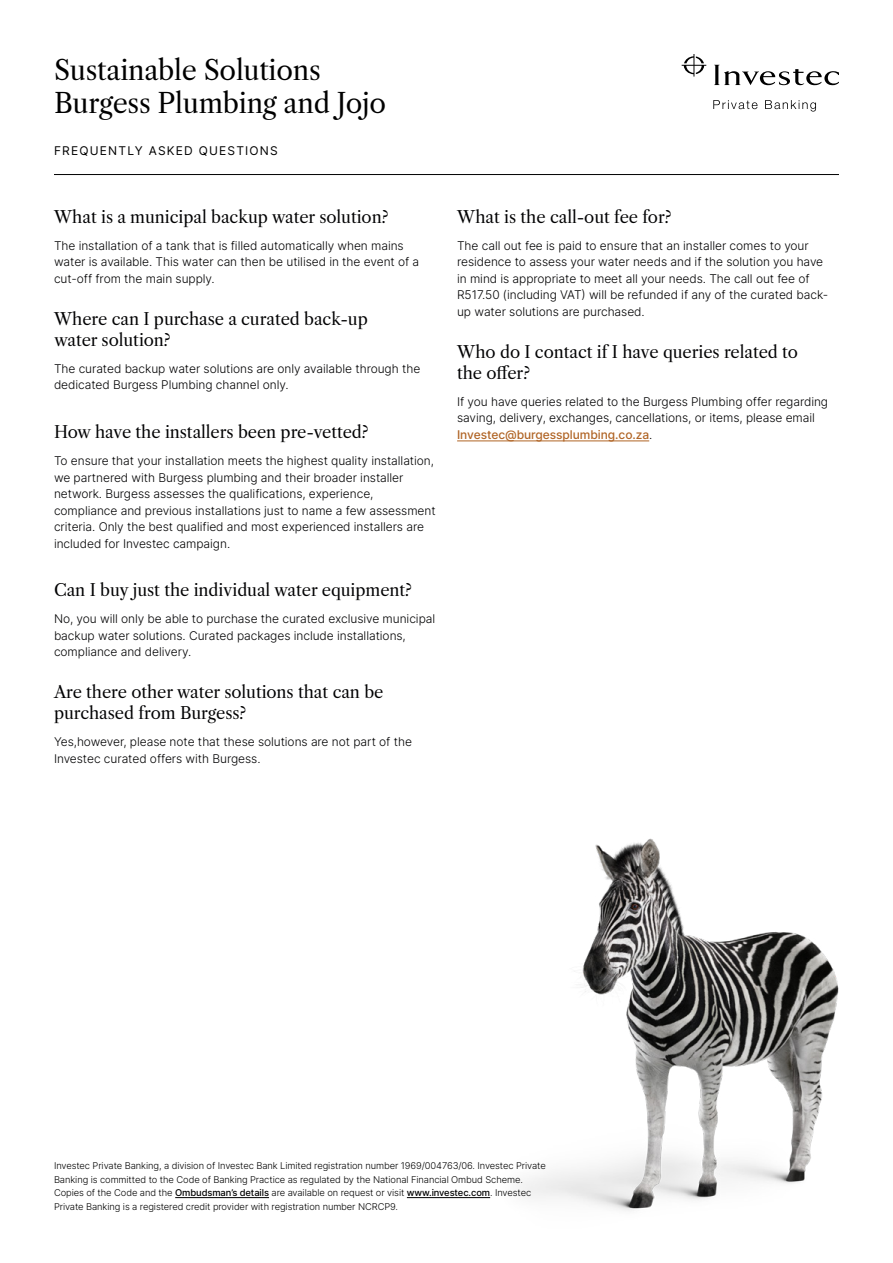
<style>
.page{position:relative;width:893px;height:1263px;background:#fff}
.page>*{position:absolute;margin:0;border:0;box-sizing:border-box;transform-origin:0 0}
.t1{font:27px/33px "Libre Caslon Text";letter-spacing:-.01em;color:#000}
.t2{font:16.5px/21px "Libre Caslon Text";letter-spacing:-.005em;color:#020203}
.t3{font:300 12px/16.5px "Inter";letter-spacing:-.005em;color:#020203}
.t4{font:12px "Inter";letter-spacing:.1em;color:#000}
.t5{font:300 9.3px/13.5px "Inter";letter-spacing:-.01em;color:#000}
.s1{font-weight:500;color:#b06425}
.s2{font-weight:500}
</style>
<div class="page">
<hr style="left:175px;top:1197px;width:94px;height:1px;background:#000">
<hr style="left:407px;top:1197px;width:83px;height:1px;background:#000">
<img style="left:490px;top:838px;width:349px;height:373px">
<svg style="left:714px;top:65px;width:125px;height:20px"></svg>
<svg style="left:682px;top:54px;width:24px;height:23px"></svg>
<hr style="left:54px;top:174px;width:785px;height:1px;background:#000">
<hr style="left:457px;top:440px;width:192px;height:1px;background:#b06425">
<svg style="left:713px;top:100px;width:44px;height:9px"></svg>
<svg style="left:765px;top:100px;width:51px;height:12px"></svg>
<h1 class="t1" style="left:54px;top:54px;width:334px">Sustainable Solutions<br>Burgess Plumbing and Jojo</h1>
<p class="t4" style="left:54px;top:141px;width:225px">FREQUENTLY ASKED QUESTIONS</p>
<h2 class="t2" style="left:54px;top:206px;width:336px">What is a municipal backup water solution?</h2>
<p class="t3" style="left:54px;top:237px;width:367px">The installation of a tank that is filled automatically when mains water is available. This water can then be utilised in the event of a cut-off from the main supply.</p>
<h2 class="t2" style="left:54px;top:308px;width:315px">Where can I purchase a curated back-up water solution?</h2>
<p class="t3" style="left:54px;top:360px;width:368px">The curated backup water solutions are only available through the dedicated Burgess Plumbing channel only.</p>
<h2 class="t2" style="left:54px;top:422px;width:316px">How have the installers been pre-vetted?</h2>
<p class="t3" style="left:54px;top:452px;width:383px">To ensure that your installation meets the highest quality installation, we partnered with Burgess plumbing and their broader installer network. Burgess assesses the qualifications, experience, compliance and previous installations just to name a few assessment criteria. Only the best qualified and most experienced installers are included for Investec campaign.</p>
<h2 class="t2" style="left:54px;top:580px;width:360px">Can I buy just the individual water equipment?</h2>
<p class="t3" style="left:54px;top:610px;width:383px">No, you will only be able to purchase the curated exclusive municipal backup water solutions. Curated packages include installations, compliance and delivery.</p>
<h2 class="t2" style="left:54px;top:682px;width:331px">Are there other water solutions that can be purchased from Burgess?</h2>
<p class="t3" style="left:54px;top:733px;width:359px">Yes,however, please note that these solutions are not part of the<br>Investec curated offers with Burgess.</p>
<h2 class="t2" style="left:457px;top:206px;width:216px">What is the call-out fee for?</h2>
<p class="t3" style="left:457px;top:237px;width:373px">The call out fee is paid to ensure that an installer comes to your residence to assess your water needs and if the solution you have in mind is appropriate to meet all your needs. The call out fee of R517.50 (including VAT) will be refunded if any of the curated back&shy;up water solutions are purchased.</p>
<h2 class="t2" style="left:457px;top:341px;width:342px">Who do I contact if I have queries related to the offer?</h2>
<p class="t3" style="left:457px;top:393px;width:373px">If you have queries related to the Burgess Plumbing offer regarding saving, delivery, exchanges, cancellations, or items, please email<br><span class="s1">Investec@burgessplumbing.co.za</span>.</p>
<p class="t5" style="left:54px;top:1159px;width:493px">Investec Private Banking, a division of Investec Bank Limited registration number 1969/004763/06. Investec Private Banking is committed to the Code of Banking Practice as regulated by the National Financial Ombud Scheme.<br>Copies of the Code and the <span class="s2">Ombudsman’s details</span> are available on request or visit <span class="s2">www.investec.com</span>. Investec Private Banking is a registered credit provider with registration number NCRCP9.</p>
</div>
